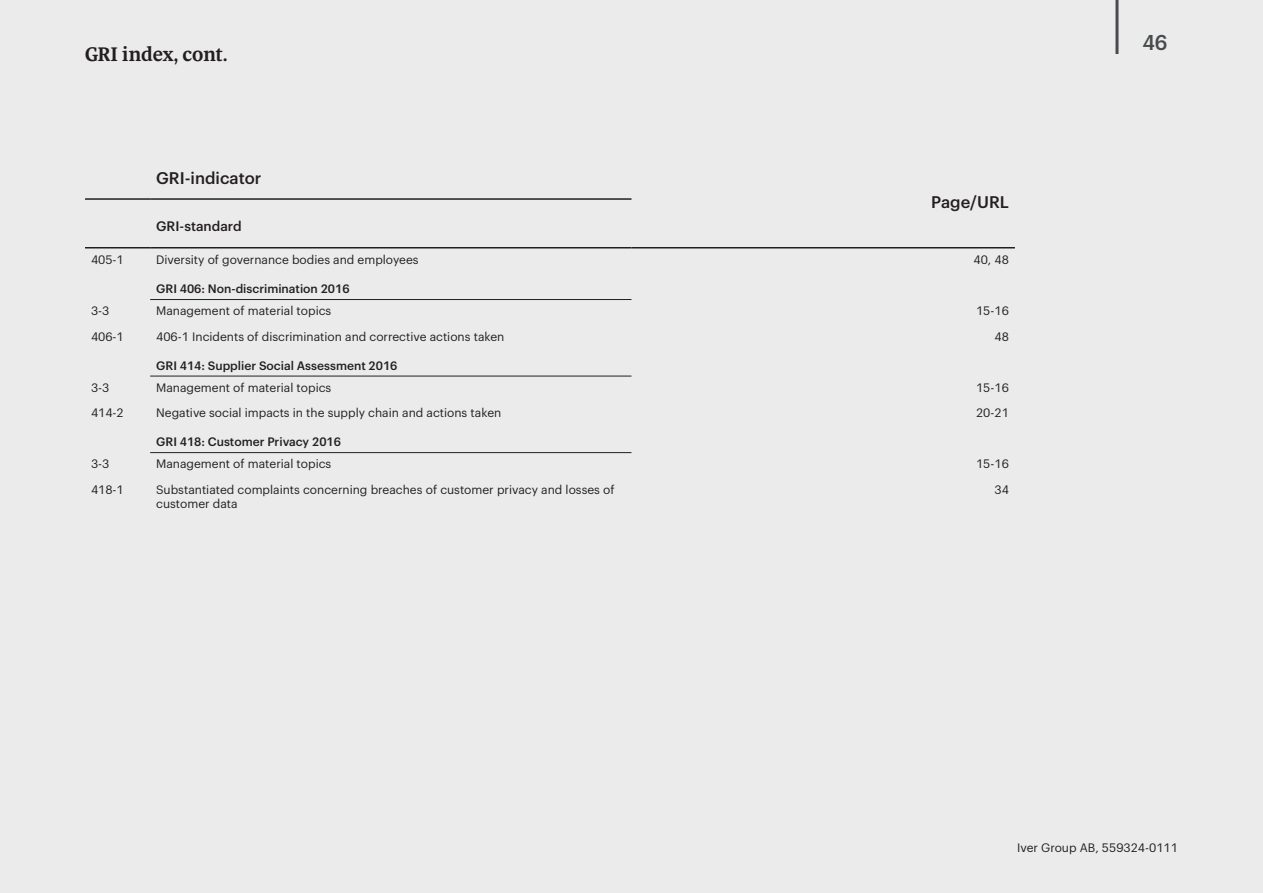
<style>
.page{position:relative;width:1263px;height:893px;background:#ebebec}
.page>*{position:absolute;margin:0;border:0;box-sizing:border-box;transform-origin:0 0}
.Notrubrik{font:700 21px "Aleksei";letter-spacing:-.015em;color:#231f20}
.t1{font:500 21px "Graphik";color:#484b4c}
.Tabellrubrik{font:500 16.5px "Graphik";color:#231f20}
.Tabellunderrubrik{font:500 13.5px "Graphik";color:#231f20}
.Tabelltext{font:12px/14.4px "Graphik";color:#231f20}
.Tabelltext_-_fet{font:500 12px "Graphik";color:#231f20}
</style>
<div class="page">
<hr style="left:1115px;top:0;width:3px;height:54px;background:#484b4c">
<hr style="left:150px;top:299px;width:481px;height:1px;background:#231f20">
<hr style="left:150px;top:376px;width:481px;height:1px;background:#231f20">
<hr style="left:150px;top:452px;width:481px;height:1px;background:#231f20">
<hr style="left:85px;top:198px;width:65px;height:2px;background:#231f20">
<hr style="left:150px;top:198px;width:481px;height:2px;background:#231f20">
<hr style="left:631px;top:247px;width:384px;height:1px;background:#231f20">
<hr style="left:85px;top:247px;width:65px;height:1px;background:#231f20">
<hr style="left:150px;top:247px;width:481px;height:1px;background:#231f20">
<p class="Notrubrik" style="left:85px;top:40px;width:144px">GRI index, cont.</p>
<p class="Tabellrubrik" style="left:156px;top:165px;width:107px">GRI-indicator</p>
<p class="Tabellunderrubrik" style="left:156px;top:216px;width:87px">GRI-standard</p>
<p class="Tabellrubrik" style="left:931px;top:190px;width:79px">Page/URL</p>
<p class="Tabelltext" style="left:91px;top:252px;width:34px">405-1</p>
<p class="Tabelltext" style="left:156px;top:252px;width:264px">Diversity of governance bodies and employees</p>
<p class="Tabelltext" style="left:973px;top:252px;width:37px">40, 48</p>
<p class="Tabelltext_-_fet" style="left:156px;top:280px;width:195px">GRI 406: Non-discrimination 2016</p>
<p class="Tabelltext" style="left:91px;top:303px;width:20px">3-3</p>
<p class="Tabelltext" style="left:156px;top:303px;width:177px">Management of material topics</p>
<p class="Tabelltext" style="left:976px;top:303px;width:34px">15-16</p>
<p class="Tabelltext" style="left:91px;top:328px;width:34px">406-1</p>
<p class="Tabelltext" style="left:156px;top:328px;width:350px">406-1 Incidents of discrimination and corrective actions taken</p>
<p class="Tabelltext" style="left:994px;top:328px;width:16px">48</p>
<p class="Tabelltext_-_fet" style="left:156px;top:356px;width:243px">GRI 414: Supplier Social Assessment 2016</p>
<p class="Tabelltext" style="left:91px;top:379px;width:20px">3-3</p>
<p class="Tabelltext" style="left:156px;top:379px;width:177px">Management of material topics</p>
<p class="Tabelltext" style="left:976px;top:379px;width:34px">15-16</p>
<p class="Tabelltext" style="left:91px;top:405px;width:34px">414-2</p>
<p class="Tabelltext" style="left:156px;top:405px;width:347px">Negative social impacts in the supply chain and actions taken</p>
<p class="Tabelltext" style="left:976px;top:405px;width:34px">20-21</p>
<p class="Tabelltext_-_fet" style="left:156px;top:433px;width:186px">GRI 418: Customer Privacy 2016</p>
<p class="Tabelltext" style="left:91px;top:456px;width:20px">3-3</p>
<p class="Tabelltext" style="left:156px;top:456px;width:177px">Management of material topics</p>
<p class="Tabelltext" style="left:976px;top:456px;width:34px">15-16</p>
<p class="Tabelltext" style="left:91px;top:481px;width:34px">418-1</p>
<p class="Tabelltext" style="left:156px;top:481px;width:460px">Substantiated complaints concerning breaches of customer privacy and losses of customer data</p>
<p class="Tabelltext" style="left:994px;top:481px;width:16px">34</p>
<h1 class="t1" style="left:1142px;top:27px;width:27px">46</h1>
<p class="Tabelltext" style="left:1017px;top:839px;width:162px">Iver Group AB, 559324-0111</p>
</div>
